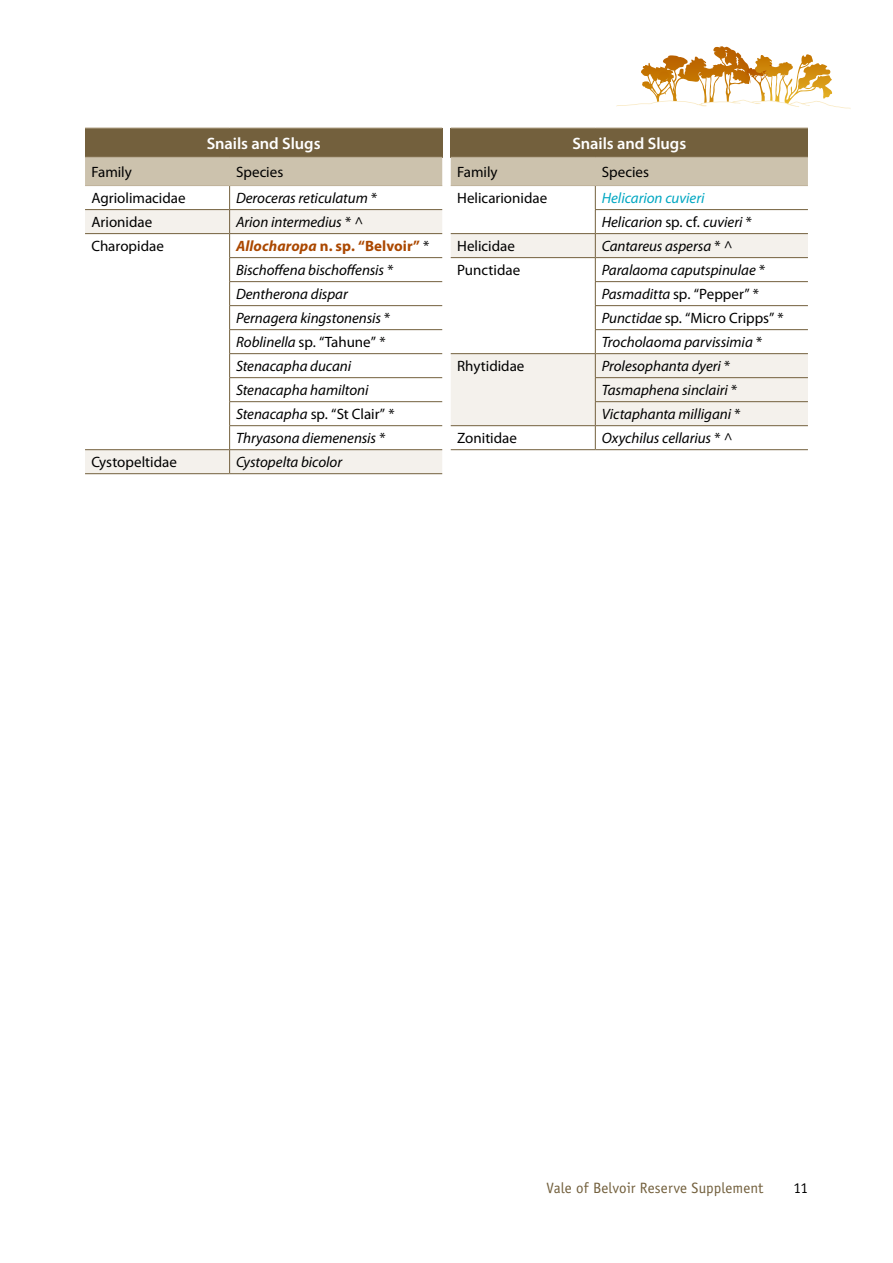
<style>
.page{position:relative;width:893px;height:1263px;background:#fff}
.page>*{position:absolute;margin:0;border:0;box-sizing:border-box;transform-origin:0 0}
.t1{font:600 16.5px "Myriad Pro";letter-spacing:-.005em;color:#fff}
.t2{font:italic 15px/24px "Myriad Pro";letter-spacing:-.005em;color:#000}
.t3{font:15px "Myriad Pro";color:#000}
.t4{font:italic 15px/24px "Myriad Pro";color:#00a7c2}
.t5{font:15px "Officina Sans";letter-spacing:.005em;color:#73603d}
.t6{font:15px "Officina Sans";color:#000}
.s1{font-style:normal}
.s2{font-weight:700;color:#ab4800}
.s3{font-weight:700;font-style:normal;color:#ab4800}
.s4{color:#000}
.s5{font-style:normal;color:#000}
</style>
<div class="page">
<svg style="left:616px;top:46px;width:235px;height:63px"></svg>
<div style="left:85px;top:128px;width:357px;height:29px;background:#73603d"></div>
<hr style="left:85px;top:128px;width:145px;height:1px;background:#beb199">
<hr style="left:230px;top:128px;width:212px;height:1px;background:#beb199">
<svg style="left:85px;top:157px;width:357px;height:316px"></svg>
<hr style="left:85px;top:449px;width:145px;height:1px;background:#73603d">
<hr style="left:85px;top:473px;width:145px;height:1px;background:#73603d">
<hr style="left:85px;top:209px;width:145px;height:1px;background:#73603d">
<hr style="left:230px;top:209px;width:212px;height:1px;background:#73603d">
<hr style="left:230px;top:233px;width:212px;height:1px;background:#73603d">
<hr style="left:230px;top:449px;width:212px;height:1px;background:#73603d">
<hr style="left:230px;top:473px;width:212px;height:1px;background:#73603d">
<div style="left:451px;top:128px;width:357px;height:29px;background:#73603d"></div>
<hr style="left:451px;top:128px;width:144px;height:1px;background:#beb199">
<hr style="left:595px;top:128px;width:213px;height:1px;background:#beb199">
<hr style="left:451px;top:449px;width:144px;height:1px;background:#73603d">
<hr style="left:595px;top:449px;width:213px;height:1px;background:#73603d">
<svg style="left:451px;top:157px;width:357px;height:292px"></svg>
<hr style="left:595px;top:233px;width:213px;height:1px;background:#73603d">
<hr style="left:595px;top:257px;width:213px;height:1px;background:#73603d">
<hr style="left:595px;top:353px;width:213px;height:1px;background:#73603d">
<hr style="left:595px;top:425px;width:213px;height:1px;background:#73603d">
<p class="t1" style="left:207px;top:133px;width:115px">Snails and Slugs</p>
<p class="t3" style="left:91px;top:163px;width:42px">Family</p>
<p class="t3" style="left:236px;top:163px;width:49px">Species</p>
<p class="t3" style="left:91px;top:189px;width:96px">Agriolimacidae</p>
<p class="t2" style="left:236px;top:186px;width:143px">Deroceras reticulatum <span class="s1">*</span></p>
<p class="t3" style="left:91px;top:213px;width:62px">Arionidae</p>
<p class="t2" style="left:236px;top:210px;width:129px">Arion intermedius <span class="s1">* ^</span></p>
<p class="t3" style="left:91px;top:237px;width:74px">Charopidae</p>
<p class="t2" style="left:236px;top:234px;width:195px"><span class="s2">Allocharopa</span> <span class="s3">n. sp. “Belvoir”</span> <span class="s1">*<br></span>Bischoffena bischoffensis <span class="s1">*<br></span>Dentherona dispar<br>Pernagera kingstonensis <span class="s1">*<br></span>Roblinella <span class="s1">sp. “Tahune” *<br></span>Stenacapha ducani<br>Stenacapha hamiltoni<br>Stenacapha <span class="s1">sp. “St Clair” *<br></span>Thryasona diemenensis <span class="s1">*</span></p>
<p class="t3" style="left:91px;top:453px;width:87px">Cystopeltidae</p>
<p class="t2" style="left:236px;top:450px;width:108px">Cystopelta bicolor</p>
<p class="t1" style="left:572px;top:133px;width:115px">Snails and Slugs</p>
<p class="t3" style="left:457px;top:163px;width:42px">Family</p>
<p class="t3" style="left:602px;top:163px;width:49px">Species</p>
<p class="t3" style="left:457px;top:189px;width:92px">Helicarionidae</p>
<p class="t4" style="left:602px;top:186px;width:152px">Helicarion cuvieri<br><span class="s4">Helicarion</span> <span class="s5">sp. cf.</span> <span class="s4">cuvieri</span> <span class="s5">*</span></p>
<p class="t3" style="left:457px;top:237px;width:59px">Helicidae</p>
<p class="t2" style="left:602px;top:234px;width:133px">Cantareus aspersa <span class="s1">* ^</span></p>
<p class="t3" style="left:457px;top:261px;width:65px">Punctidae</p>
<p class="t2" style="left:602px;top:258px;width:184px">Paralaoma caputspinulae <span class="s1">*<br></span>Pasmaditta <span class="s1">sp. “Pepper” *<br></span>Punctidae <span class="s1">sp. “Micro Cripps” *<br></span>Trocholaoma parvissimia <span class="s1">*</span></p>
<p class="t3" style="left:457px;top:357px;width:69px">Rhytididae</p>
<p class="t2" style="left:602px;top:354px;width:140px">Prolesophanta dyeri <span class="s1">*<br></span>Tasmaphena sinclairi <span class="s1">*<br></span>Victaphanta milligani <span class="s1">*</span></p>
<p class="t3" style="left:457px;top:429px;width:61px">Zonitidae</p>
<p class="t2" style="left:602px;top:426px;width:132px">Oxychilus cellarius <span class="s1">* ^</span></p>
<p class="t5" style="left:547px;top:1179px;width:218px">Vale of Belvoir Reserve Supplement</p>
<p class="t6" style="left:794px;top:1179px;width:16px">11</p>
</div>
